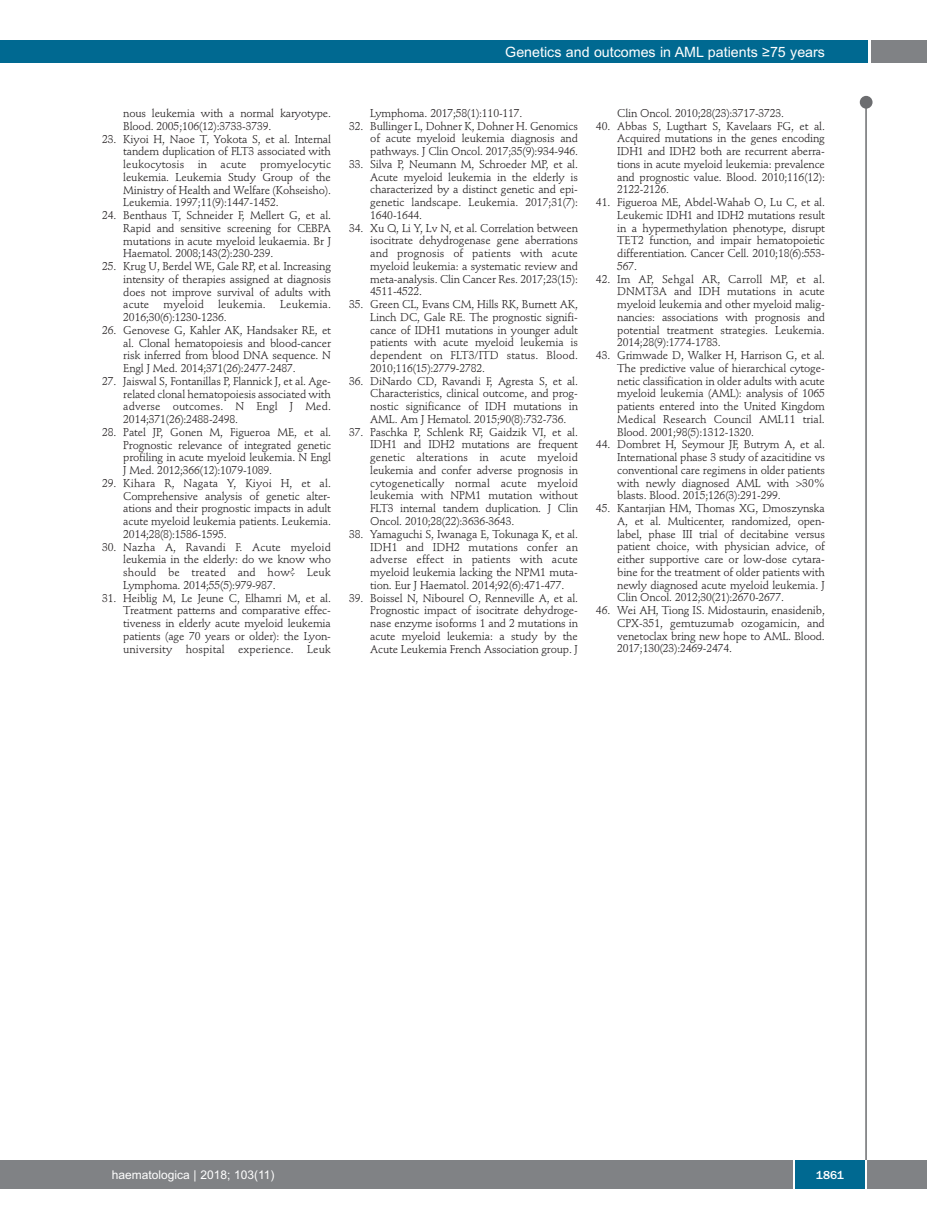
<style>
.page{position:relative;width:927px;height:1225px;background:#fff}
.page>*{position:absolute;margin:0;border:0;box-sizing:border-box;transform-origin:0 0}
.t1{font:14.25px "Arial";color:#fff}
.t2{font:12px "Arial";color:#fff}
.t3{font:500 12px "Franklin Gothic";color:#fff}
.t4{font:11.25px/12.8px "Stempel Schneidler";letter-spacing:-.015em;color:#231f20;text-align:justify}
.t5{font:11.25px "Stempel Schneidler";letter-spacing:.005em;color:#231f20}
</style>
<div class="page">
<div style="left:860px;top:96px;width:12px;height:13px;background:#6c6d70;border-radius:50%"></div>
<hr style="left:865px;top:98px;width:2px;height:1062px;background:#6c6d70">
<div style="left:871px;top:40px;width:56px;height:22px;background:#808285"></div>
<div style="left:18px;top:40px;width:849px;height:22px;background:#006991"></div>
<div style="left:17px;top:1160px;width:910px;height:28px;background:#808285"></div>
<div style="left:795px;top:1160px;width:70px;height:28px;background:#006991"></div>
<hr style="left:793px;top:1160px;width:2px;height:28px;background:#fff">
<hr style="left:865px;top:1160px;width:2px;height:28px;background:#fff">
<div style="left:0;top:40px;width:19px;height:22px;background:#006991"></div>
<div style="left:0;top:1160px;width:18px;height:28px;background:#808285"></div>
<p class="t1" style="left:505px;top:44px;width:321px">Genetics and outcomes in AML patients ≥75 years</p>
<p class="t4" style="left:123px;top:108px;width:209px">nous leukemia with a normal karyotype.<br>Blood. 2005;106(12):3733-3739.</p>
<p class="t4" style="left:123px;top:133px;width:209px;text-indent:-21px">23. Kiyoi H, Naoe T, Yokota S, et al. Internal tandem duplication of FLT3 associated with leukocytosis in acute promyelocytic leukemia. Leukemia Study Group of the Ministry of Health and Welfare (Kohseisho).<br>Leukemia. 1997;11(9):1447-1452.</p>
<p class="t4" style="left:123px;top:210px;width:209px;text-indent:-21px">24. Benthaus T, Schneider F, Mellert G, et al.<br>Rapid and sensitive screening for CEBPA mutations in acute myeloid leukaemia. Br J Haematol. 2008;143(2):230-239.</p>
<p class="t4" style="left:123px;top:261px;width:209px;text-indent:-21px">25. Krug U, Berdel WE, Gale RP, et al. Increasing intensity of therapies assigned at diagnosis does not improve survival of adults with acute</p>
<p class="t5" style="left:164px;top:300px;width:42px">myeloid</p>
<p class="t5" style="left:218px;top:300px;width:49px">leukemia.</p>
<p class="t5" style="left:280px;top:300px;width:52px">Leukemia.</p>
<p class="t4" style="left:123px;top:312px;width:105px">2016;30(6):1230-1236.</p>
<p class="t4" style="left:123px;top:325px;width:209px;text-indent:-21px">26. Genovese G, Kahler AK, Handsaker RE, et al. Clonal hematopoiesis and blood-cancer risk inferred from blood DNA sequence. N Engl J Med. 2014;371(26):2477-2487.</p>
<p class="t4" style="left:123px;top:376px;width:209px;text-indent:-21px">27. Jaiswal S, Fontanillas P, Flannick J, et al. Age&shy;related clonal hematopoiesis associated with adverse outcomes. N Engl J Med.<br>2014;371(26):2488-2498.</p>
<p class="t4" style="left:123px;top:427px;width:209px;text-indent:-21px">28. Patel JP, Gonen M, Figueroa ME, et al.<br>Prognostic relevance of integrated genetic profiling in acute myeloid leukemia. N Engl J Med. 2012;366(12):1079-1089.</p>
<p class="t4" style="left:123px;top:478px;width:209px;text-indent:-21px">29. Kihara R, Nagata Y, Kiyoi H, et al.<br>Comprehensive analysis of genetic alter&shy;ations and their prognostic impacts in adult acute myeloid leukemia patients. Leukemia.<br>2014;28(8):1586-1595.</p>
<p class="t4" style="left:123px;top:541px;width:209px;text-indent:-21px">30. Nazha A, Ravandi F. Acute myeloid leukemia in the elderly: do we know who should be treated and how? Leuk Lymphoma. 2014;55(5):979-987.</p>
<p class="t4" style="left:123px;top:592px;width:209px;text-indent:-21px">31. Heiblig M, Le Jeune C, Elhamri M, et al.<br>Treatment patterns and comparative effec&shy;tiveness in elderly acute myeloid leukemia patients (age 70 years or older): the Lyon&shy;university hospital experience. Leuk</p>
<p class="t4" style="left:370px;top:108px;width:154px">Lymphoma. 2017;58(1):110-117.</p>
<p class="t4" style="left:370px;top:121px;width:209px;text-indent:-21px">32. Bullinger L, Dohner K, Dohner H. Genomics of acute myeloid leukemia diagnosis and pathways. J Clin Oncol. 2017;35(9):934-946.</p>
<p class="t4" style="left:370px;top:159px;width:209px;text-indent:-21px">33. Silva P, Neumann M, Schroeder MP, et al.<br>Acute myeloid leukemia in the elderly is characterized by a distinct genetic and epi&shy;genetic landscape. Leukemia. 2017;31(7):<br>1640-1644.</p>
<p class="t4" style="left:370px;top:223px;width:209px;text-indent:-21px">34. Xu Q, Li Y, Lv N, et al. Correlation between isocitrate dehydrogenase gene aberrations and prognosis of patients with acute myeloid leukemia: a systematic review and meta-analysis. Clin Cancer Res. 2017;23(15):<br>4511-4522.</p>
<p class="t4" style="left:370px;top:299px;width:209px;text-indent:-21px">35. Green CL, Evans CM, Hills RK, Burnett AK, Linch DC, Gale RE. The prognostic signifi&shy;cance of IDH1 mutations in younger adult patients with acute myeloid leukemia is dependent on FLT3/ITD status. Blood.<br>2010;116(15):2779-2782.</p>
<p class="t4" style="left:370px;top:375px;width:209px;text-indent:-21px">36. DiNardo CD, Ravandi F, Agresta S, et al.<br>Characteristics, clinical outcome, and prog&shy;nostic significance of IDH mutations in AML. Am J Hematol. 2015;90(8):732-736.</p>
<p class="t4" style="left:370px;top:426px;width:209px;text-indent:-21px">37. Paschka P, Schlenk RF, Gaidzik VI, et al.<br>IDH1 and IDH2 mutations are frequent genetic alterations in acute myeloid leukemia and confer adverse prognosis in cytogenetically normal acute myeloid leukemia with NPM1 mutation without FLT3 internal tandem duplication. J Clin Oncol. 2010;28(22):3636-3643.</p>
<p class="t4" style="left:370px;top:528px;width:209px;text-indent:-21px">38. Yamaguchi S, Iwanaga E, Tokunaga K, et al.<br>IDH1 and IDH2 mutations confer an adverse effect in patients with acute myeloid leukemia lacking the NPM1 muta&shy;tion. Eur J Haematol. 2014;92(6):471-477.</p>
<p class="t4" style="left:370px;top:592px;width:209px;text-indent:-21px">39. Boissel N, Nibourel O, Renneville A, et al.<br>Prognostic impact of isocitrate dehydroge&shy;nase enzyme isoforms 1 and 2 mutations in acute myeloid leukemia: a study by the Acute Leukemia French Association group. J</p>
<p class="t4" style="left:617px;top:108px;width:168px">Clin Oncol. 2010;28(23):3717-3723.</p>
<p class="t4" style="left:617px;top:120px;width:209px;text-indent:-21px">40. Abbas S, Lugthart S, Kavelaars FG, et al.<br>Acquired mutations in the genes encoding IDH1 and IDH2 both are recurrent aberra&shy;tions in acute myeloid leukemia: prevalence and prognostic value. Blood. 2010;116(12):<br>2122-2126.</p>
<p class="t4" style="left:617px;top:197px;width:209px;text-indent:-21px">41. Figueroa ME, Abdel-Wahab O, Lu C, et al.<br>Leukemic IDH1 and IDH2 mutations result in a hypermethylation phenotype, disrupt TET2 function, and impair hematopoietic differentiation. Cancer Cell. 2010;18(6):553- 567.</p>
<p class="t4" style="left:617px;top:273px;width:209px;text-indent:-21px">42. Im AP, Sehgal AR, Carroll MP, et al.<br>DNMT3A and IDH mutations in acute myeloid leukemia and other myeloid malig&shy;nancies: associations with prognosis and potential treatment strategies. Leukemia.<br>2014;28(9):1774-1783.</p>
<p class="t4" style="left:617px;top:350px;width:209px;text-indent:-21px">43. Grimwade D, Walker H, Harrison G, et al.<br>The predictive value of hierarchical cytoge&shy;netic classification in older adults with acute myeloid leukemia (AML): analysis of 1065 patients entered into the United Kingdom Medical Research Council AML11 trial.<br>Blood. 2001;98(5):1312-1320.</p>
<p class="t4" style="left:617px;top:439px;width:209px;text-indent:-21px">44. Dombret H, Seymour JF, Butrym A, et al.<br>International phase 3 study of azacitidine vs conventional care regimens in older patients with newly diagnosed AML with &gt;30% blasts. Blood. 2015;126(3):291-299.</p>
<p class="t4" style="left:617px;top:503px;width:209px;text-indent:-21px">45. Kantarjian HM, Thomas XG, Dmoszynska A, et al. Multicenter, randomized, open&shy;label, phase III trial of decitabine versus patient choice, with physician advice, of either supportive care or low-dose cytara&shy;bine for the treatment of older patients with newly diagnosed acute myeloid leukemia. J Clin Oncol. 2012;30(21):2670-2677.</p>
<p class="t4" style="left:617px;top:605px;width:209px;text-indent:-21px">46. Wei AH, Tiong IS. Midostaurin, enasidenib, CPX-351, gemtuzumab ozogamicin, and venetoclax bring new hope to AML. Blood.<br>2017;130(23):2469-2474.</p>
<p class="t2" style="left:112px;top:1167px;width:164px">haematologica | 2018; 103(11)</p>
<p class="t3" style="left:816px;top:1167px;width:29px">1861</p>
</div>
